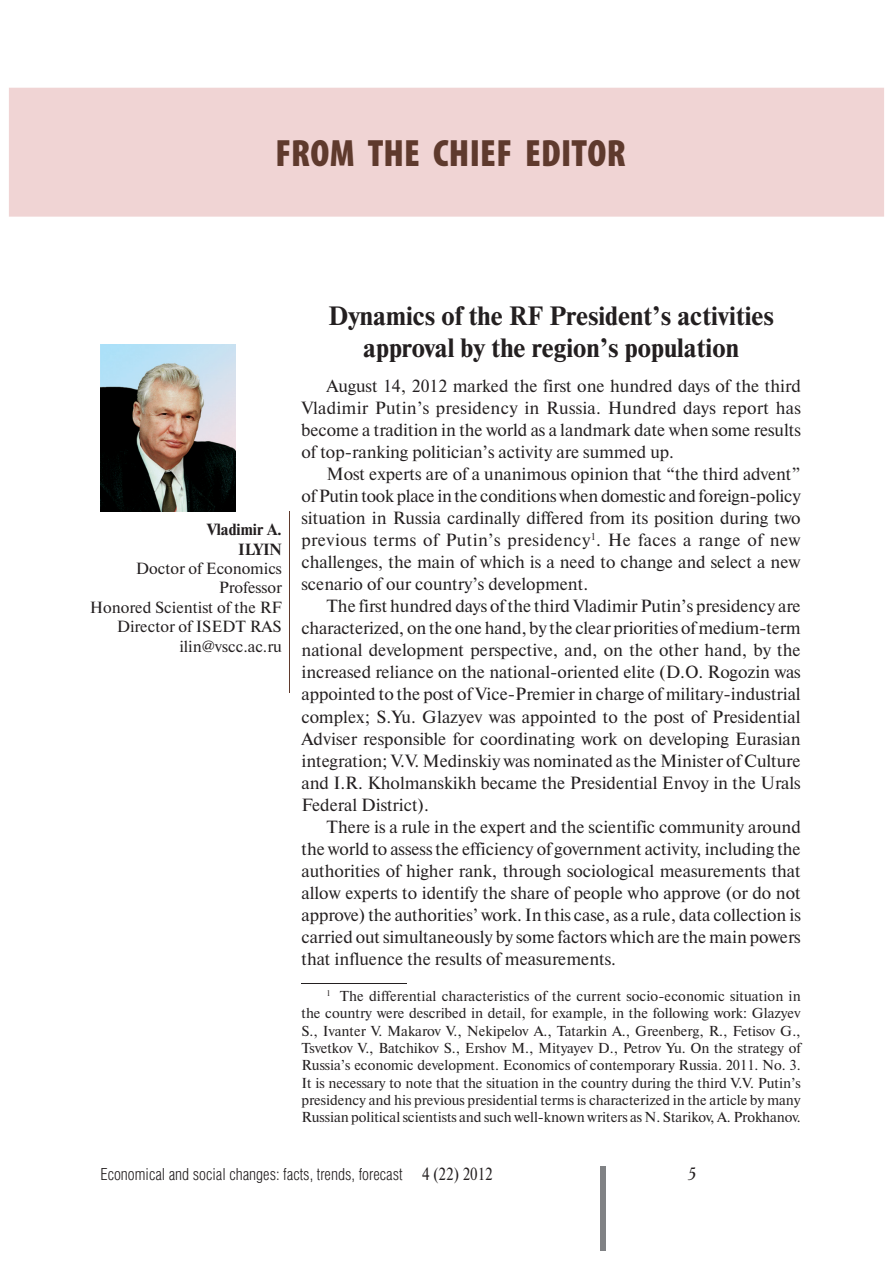
<style>
.page{position:relative;width:893px;height:1263px;background:#fff}
.page>*{position:absolute;margin:0;border:0;box-sizing:border-box;transform-origin:0 0}
.t1{font:900 condensed 38.25px "Myriad Pro";letter-spacing:.01em;color:#5f3a2d}
.t2{font:700 26.4px/31.8px "Newton C";color:#231f20;text-align:center}
.t3{font:17.7px/22px "Newton C";color:#231f20;text-align:justify}
.t4{font:italic 17.7px "Academy";color:#231f20}
.t5{font:300 16.65px "Helios Cond";color:#231f20}
.t6{font:16.2px/19.4px "Newton C";color:#231f20;text-align:right}
.t7{font:700 16.2px/19.4px "Newton C";color:#231f20;text-align:right}
.t8{font:14.4px/17.2px "Newton C";color:#231f20;text-align:justify}
.s1{font-family:"Newton C";font-weight:400;font-size:17.7px}
</style>
<div class="page">
<hr style="left:301px;top:984px;width:106px;height:1px;background:#231f20">
<hr style="left:289px;top:512px;width:1px;height:181px;background:#5f3a2d">
<img style="left:101px;top:344px;width:134px;height:168px">
<div style="left:600px;top:1166px;width:6px;height:84px;background:#808285"></div>
<div style="left:9px;top:88px;width:875px;height:129px;background:#f0d4d4"></div>
<h1 class="t1" style="left:276px;top:131px;width:352px">FROM THE CHIEF EDITOR</h1>
<p class="t7" style="left:207px;top:521px;width:76px">Vladimir A.<br>ILYIN</p>
<p class="t6" style="left:90px;top:560px;width:193px">Doctor of Economics<br>Professor<br>Honored Scientist of the RF<br>Director of ISEDT RAS ilin@vscc.ac.ru</p>
<h2 class="t2" style="left:328px;top:303px;width:447px">Dynamics of the RF President’s activities approval by the region’s population</h2>
<p class="t3" style="left:301px;top:376px;width:501px;text-indent:25px">August 14, 2012 marked the first one hundred days of the third Vladimir Putin’s presidency in Russia. Hundred days report has become a tradition in the world as a landmark date when some results of top-ranking politician’s activity are summed up.</p>
<p class="t3" style="left:301px;top:464px;width:501px;text-indent:25px">Most experts are of a unanimous opinion that “the third advent” of Putin took place in the conditions when domestic and foreign-policy situation in Russia cardinally differed from its position during two previous terms of Putin’s presidency<sup>1</sup>. He faces a range of new challenges, the main of which is a need to change and select a new scenario of our country’s development.</p>
<p class="t3" style="left:301px;top:597px;width:501px;text-indent:25px">The first hundred days of the third Vladimir Putin’s presidency are characterized, on the one hand, by the clear priorities of medium-term national development perspective, and, on the other hand, by the increased reliance on the national-oriented elite (D.O. Rogozin was appointed to the post of Vice-Premier in charge of military-industrial complex; S.Yu. Glazyev was appointed to the post of Presidential Adviser responsible for coordinating work on developing Eurasian integration; V.V. Medinskiy was nominated as the Minister of Culture and I.R. Kholmanskikh became the Presidential Envoy in the Urals Federal District).</p>
<p class="t3" style="left:301px;top:817px;width:501px;text-indent:25px">There is a rule in the expert and the scientific community around the world to assess the efficiency of government activity, including the authorities of higher rank, through sociological measurements that allow experts to identify the share of people who approve (or do not approve) the authorities’ work. In this case, as a rule, data collection is carried out simultaneously by some factors which are the main powers that influence the results of measurements.</p>
<p class="t8" style="left:301px;top:989px;width:501px;text-indent:25px"><sup>1</sup> The differential characteristics of the current socio-economic situation in the country were described in detail, for example, in the following work: Glazyev S., Ivanter V. Makarov V., Nekipelov A., Tatarkin A., Greenberg, R., Fetisov G., Tsvetkov V., Batchikov S., Ershov M., Mityayev D., Petrov Yu. On the strategy of Russia’s economic development. Economics of contemporary Russia. 2011. No. 3.<br>It is necessary to note that the situation in the country during the third V.V. Putin’s presidency and his previous presidential terms is characterized in the article by many Russian political scientists and such well-known writers as N. Starikov, A. Prokhanov.</p>
<p class="t5" style="left:101px;top:1168px;width:394px">Economical and social changes: facts, trends, forecast <span class="s1">4 (22) 2012</span></p>
<p class="t4" style="left:688px;top:1166px;width:10px">5</p>
</div>
